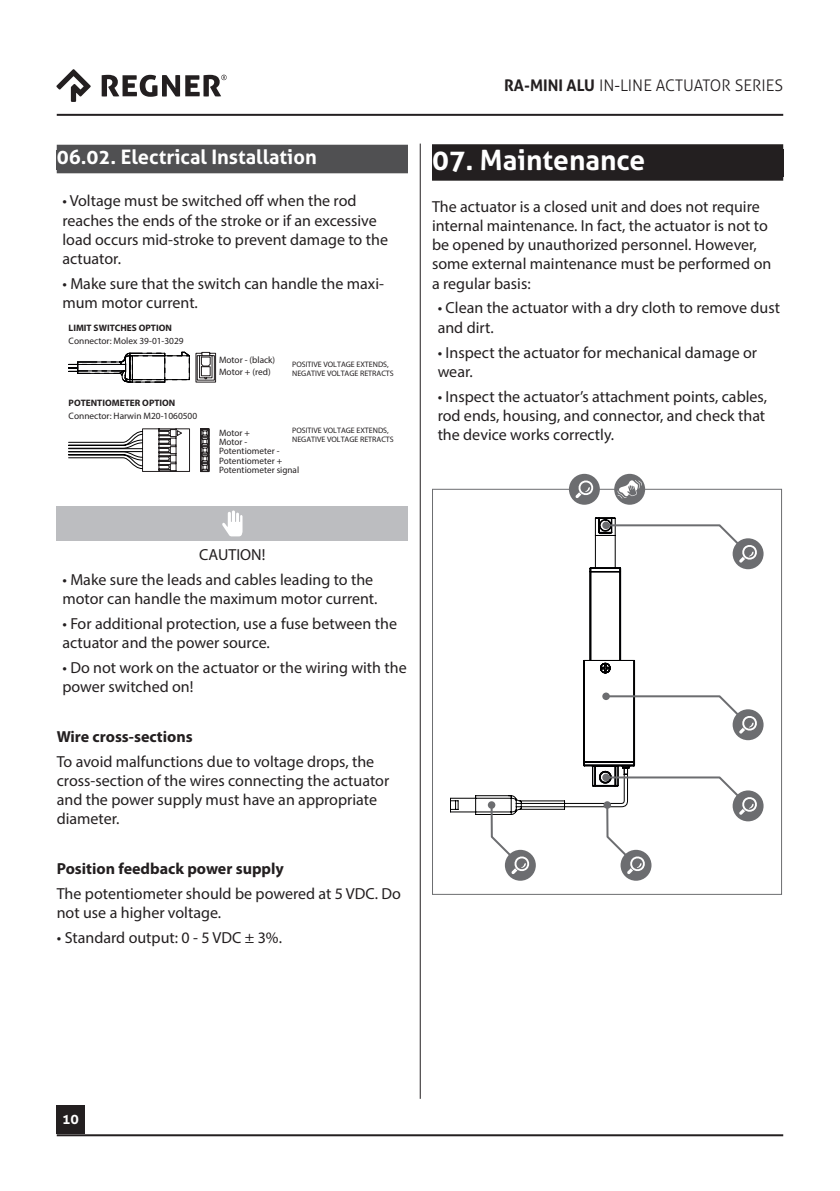
<style>
.page{position:relative;width:840px;height:1191px;background:#fff}
.page>*{position:absolute;margin:0;border:0;box-sizing:border-box;transform-origin:0 0}
.t1{font:700 28px "Aller";color:#fff}
.t2{font:700 20px "Aller";color:#fff}
.t3{font:16px/19.2px "Myriad Pro";color:#231f20}
.t4{font:700 16px "Myriad Pro";color:#231f20}
.t5{font:300 16px "Aller";color:#231f20}
.t6{font:700 14px "Aller";color:#fff}
.t7{font:9.4px "Myriad Pro";color:#231f20}
.t8{font:700 9.4px "Myriad Pro";color:#231f20}
.t9{font:9.2px/9.2px "Myriad Pro";color:#231f20}
.t10{font:8px/9.6px "Myriad Pro";color:#231f20}
.s1{font-weight:700}
</style>
<div class="page">
<hr style="left:57px;top:114px;width:725px;height:2px;background:#231f20">
<svg style="left:102px;top:75px;width:124px;height:22px"></svg>
<svg style="left:56px;top:69px;width:35px;height:33px"></svg>
<hr style="left:419px;top:144px;width:1px;height:954px;background:#231f20">
<div style="left:56px;top:1105px;width:29px;height:28px;background:#231f20"></div>
<hr style="left:57px;top:1134px;width:725px;height:2px;background:#231f20">
<div style="left:57px;top:150px;width:351px;height:19px;background:#505052"></div>
<div style="left:57px;top:165px;width:351px;height:8px;background:#505052"></div>
<div style="left:57px;top:145px;width:351px;height:10px;background:#505052"></div>
<svg style="left:68px;top:351px;width:148px;height:32px"></svg>
<svg style="left:68px;top:428px;width:142px;height:44px"></svg>
<div style="left:56px;top:506px;width:352px;height:34px;background:#bcbdc0"></div>
<svg style="left:222px;top:510px;width:20px;height:26px"></svg>
<div style="left:432px;top:149px;width:350px;height:28px;background:#231f20"></div>
<div style="left:432px;top:173px;width:350px;height:8px;background:#231f20"></div>
<div style="left:432px;top:144px;width:350px;height:10px;background:#231f20"></div>
<svg style="left:450px;top:517px;width:166px;height:298px"></svg>
<div style="left:732px;top:538px;width:31px;height:31px;background:#6c6d70;border-radius:50%"></div>
<div style="left:732px;top:709px;width:31px;height:31px;background:#6c6d70;border-radius:50%"></div>
<div style="left:732px;top:790px;width:31px;height:31px;background:#6c6d70;border-radius:50%"></div>
<div style="left:620px;top:850px;width:31px;height:30px;background:#6c6d70;border-radius:50%"></div>
<svg style="left:582px;top:523px;width:175px;height:351px"></svg>
<svg style="left:487px;top:801px;width:8px;height:7px"></svg>
<div style="left:504px;top:850px;width:31px;height:30px;background:#6c6d70;border-radius:50%"></div>
<svg style="left:489px;top:803px;width:40px;height:71px"></svg>
<div style="left:432px;top:489px;width:349px;height:406px;border:1px solid #6c6d70"></div>
<div style="left:568px;top:474px;width:31px;height:31px;background:#6c6d70;border-radius:50%"></div>
<svg style="left:575px;top:480px;width:18px;height:18px"></svg>
<div style="left:614px;top:474px;width:30px;height:31px;background:#6c6d70;border-radius:50%"></div>
<svg style="left:617px;top:479px;width:24px;height:19px"></svg>
<p class="t2" style="left:57px;top:145px;width:261px">06.02. Electrical Installation</p>
<p class="t3" style="left:62px;top:191px;width:327px">• Voltage must be switched off when the rod reaches the ends of the stroke or if an excessive load occurs mid-stroke to prevent damage to the actuator.</p>
<p class="t3" style="left:62px;top:274px;width:323px">• Make sure that the switch can handle the maxi&shy;mum motor current.</p>
<p class="t8" style="left:68px;top:321px;width:105px">LIMIT SWITCHES OPTION</p>
<p class="t7" style="left:68px;top:335px;width:116px">Connector: Molex 39-01-3029</p>
<p class="t8" style="left:68px;top:396px;width:108px">POTENTIOMETER OPTION</p>
<p class="t7" style="left:68px;top:410px;width:130px">Connector: Harwin M20-1060500</p>
<p class="t7" style="left:219px;top:354px;width:58px">Motor - (black)</p>
<p class="t7" style="left:219px;top:366px;width:53px">Motor + (red)</p>
<p class="t10" style="left:292px;top:359px;width:103px">POSITIVE VOLTAGE EXTENDS,<br>NEGATIVE VOLTAGE RETRACTS</p>
<p class="t10" style="left:292px;top:425px;width:103px">POSITIVE VOLTAGE EXTENDS,<br>NEGATIVE VOLTAGE RETRACTS</p>
<p class="t9" style="left:219px;top:428px;width:82px">Motor +<br>Motor -<br>Potentiometer -<br>Potentiometer +<br>Potentiometer signal</p>
<p class="t5" style="left:504px;top:76px;width:280px"><span class="s1">RA-MINI ALU</span> IN-LINE ACTUATOR SERIES</p>
<h1 class="t1" style="left:432px;top:143px;width:214px">07. Maintenance</h1>
<p class="t3" style="left:432px;top:197px;width:341px">The actuator is a closed unit and does not require internal maintenance. In fact, the actuator is not to be opened by unauthorized personnel. However, some external maintenance must be performed on a regular basis:</p>
<p class="t3" style="left:437px;top:298px;width:343px">• Clean the actuator with a dry cloth to remove dust and dirt.</p>
<p class="t3" style="left:437px;top:342px;width:321px">• Inspect the actuator for mechanical damage or wear.</p>
<p class="t3" style="left:437px;top:386px;width:331px;text-align:justify">• Inspect the actuator’s attachment points, cables, rod ends, housing, and connector, and check that the device works correctly.</p>
<p class="t3" style="left:199px;top:544px;width:68px">CAUTION!</p>
<p class="t3" style="left:62px;top:569px;width:316px">• Make sure the leads and cables leading to the motor can handle the maximum motor current.</p>
<p class="t3" style="left:62px;top:613px;width:336px">• For additional protection, use a fuse between the actuator and the power source.</p>
<p class="t3" style="left:62px;top:657px;width:345px">• Do not work on the actuator or the wiring with the power switched on!</p>
<p class="t4" style="left:57px;top:727px;width:137px">Wire cross-sections</p>
<p class="t3" style="left:57px;top:751px;width:334px">To avoid malfunctions due to voltage drops, the cross-section of the wires connecting the actuator and the power supply must have an appropriate diameter.</p>
<p class="t4" style="left:57px;top:859px;width:228px">Position feedback power supply</p>
<p class="t3" style="left:57px;top:883px;width:345px">The potentiometer should be powered at 5 VDC. Do not use a higher voltage.</p>
<p class="t3" style="left:57px;top:927px;width:226px">• Standard output: 0 - 5 VDC ± 3%.</p>
<p class="t6" style="left:62px;top:1110px;width:18px">10</p>
</div>
